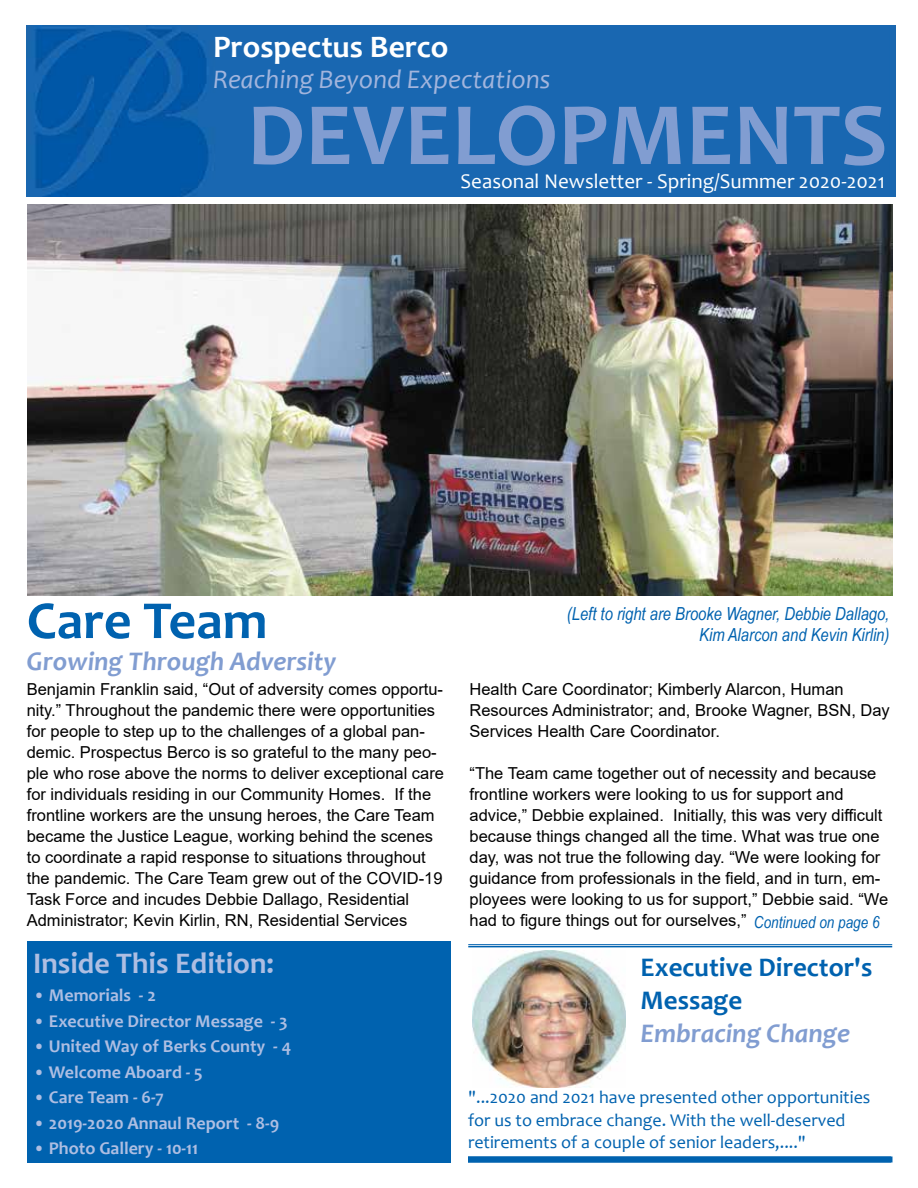
<style>
.page{position:relative;width:918px;height:1188px;background:#fff}
.page>*{position:absolute;margin:0;border:0;box-sizing:border-box;transform-origin:0 0}
.t1{font:700 90px "Candara";color:#819dd1}
.t2{font:700 54px "Candara";color:#0062af}
.t3{font:700 31.5px "Candara";color:#fff}
.t4{font:700 30px "Candara";color:#aebee2}
.t5{font:italic 700 27px "Candara";color:#819dd1}
.t6{font:italic 27px "Candara";color:#a2b5dd}
.t7{font:700 27px/33px "Candara";color:#0062af}
.t8{font:21px "Candara";color:#fff}
.t9{font:700 18px "Candara";color:#aebee2}
.t10{font:18px/22.5px "Candara";color:#0062af}
.t11{font:italic 18px/21.6px "Arial Narrow";color:#0062af;text-align:right}
.t12{font:16.5px/21px "Arial";color:#000}
.t13{font:italic 16.5px "Arial Narrow";color:#0062af}
</style>
<div class="page">
<div style="left:27px;top:941px;width:425px;height:221px;background:#0062af"></div>
<img style="left:27px;top:26px;width:868px;height:170px">
<img style="left:473px;top:950px;width:153px;height:138px">
<div style="left:468px;top:1156px;width:424px;height:6px;background:#0062af"></div>
<hr style="left:468px;top:944px;width:424px;height:1px;background:#0062af">
<hr style="left:468px;top:946px;width:424px;height:1px;background:#0062af">
<img style="left:27px;top:205px;width:866px;height:391px">
<h3 class="t3" style="left:213px;top:27px;width:237px">Prospectus Berco</h3>
<h3 class="t6" style="left:213px;top:62px;width:339px">Reaching Beyond Expectations</h3>
<h1 class="t1" style="left:247px;top:78px;width:642px">DEVELOPMENTS</h1>
<p class="t8" style="left:461px;top:168px;width:426px">Seasonal Newsletter - Spring/Summer 2020-2021</p>
<h2 class="t2" style="left:27px;top:587px;width:242px">Care Team</h2>
<h3 class="t5" style="left:27px;top:645px;width:311px">Growing Through Adversity</h3>
<p class="t11" style="left:567px;top:602px;width:324px">(Left to right are Brooke Wagner, Debbie Dallago,<br>Kim Alarcon and Kevin Kirlin)</p>
<p class="t12" style="left:27px;top:678px;width:419px">Benjamin Franklin said, “Out of adversity comes opportu&shy;nity.” Throughout the pandemic there were opportunities for people to step up to the challenges of a global pan&shy;demic. Prospectus Berco is so grateful to the many peo&shy;ple who rose above the norms to deliver exceptional care for individuals residing in our Community Homes. If the frontline workers are the unsung heroes, the Care Team became the Justice League, working behind the scenes to coordinate a rapid response to situations throughout the pandemic. The Care Team grew out of the COVID-19<br>Task Force and incudes Debbie Dallago, Residential Administrator; Kevin Kirlin, RN, Residential Services</p>
<p class="t12" style="left:470px;top:678px;width:422px">Health Care Coordinator; Kimberly Alarcon, Human<br>Resources Administrator; and, Brooke Wagner, BSN, Day<br>Services Health Care Coordinator.</p>
<p class="t12" style="left:470px;top:762px;width:420px">“The Team came together out of necessity and because frontline workers were looking to us for support and advice,” Debbie explained. Initially, this was very difficult because things changed all the time. What was true one day, was not true the following day. “We were looking for guidance from professionals in the field, and in turn, em&shy;ployees were looking to us for support,” Debbie said. “We had to figure things out for ourselves,”</p>
<p class="t13" style="left:754px;top:910px;width:127px">Continued on page 6</p>
<h3 class="t4" style="left:33px;top:945px;width:243px">Inside This Edition:</h3>
<p class="t9" style="left:33px;top:984px;width:124px">• Memorials - 2</p>
<p class="t9" style="left:33px;top:1009px;width:256px">• Executive Director Message - 3</p>
<p class="t9" style="left:33px;top:1035px;width:260px">• United Way of Berks County - 4</p>
<p class="t9" style="left:33px;top:1060px;width:171px">• Welcome Aboard - 5</p>
<p class="t9" style="left:33px;top:1086px;width:132px">• Care Team - 6-7</p>
<p class="t9" style="left:33px;top:1111px;width:248px">• 2019-2020 Annaul Report - 8-9</p>
<p class="t9" style="left:33px;top:1137px;width:167px">• Photo Gallery - 10-11</p>
<h3 class="t7" style="left:641px;top:950px;width:233px">Executive Director's<br>Message</h3>
<h3 class="t5" style="left:641px;top:1016px;width:211px">Embracing Change</h3>
<p class="t10" style="left:468px;top:1086px;width:404px">"...2020 and 2021 have presented other opportunities for us to embrace change. With the well-deserved retirements of a couple of senior leaders,...."</p>
</div>
